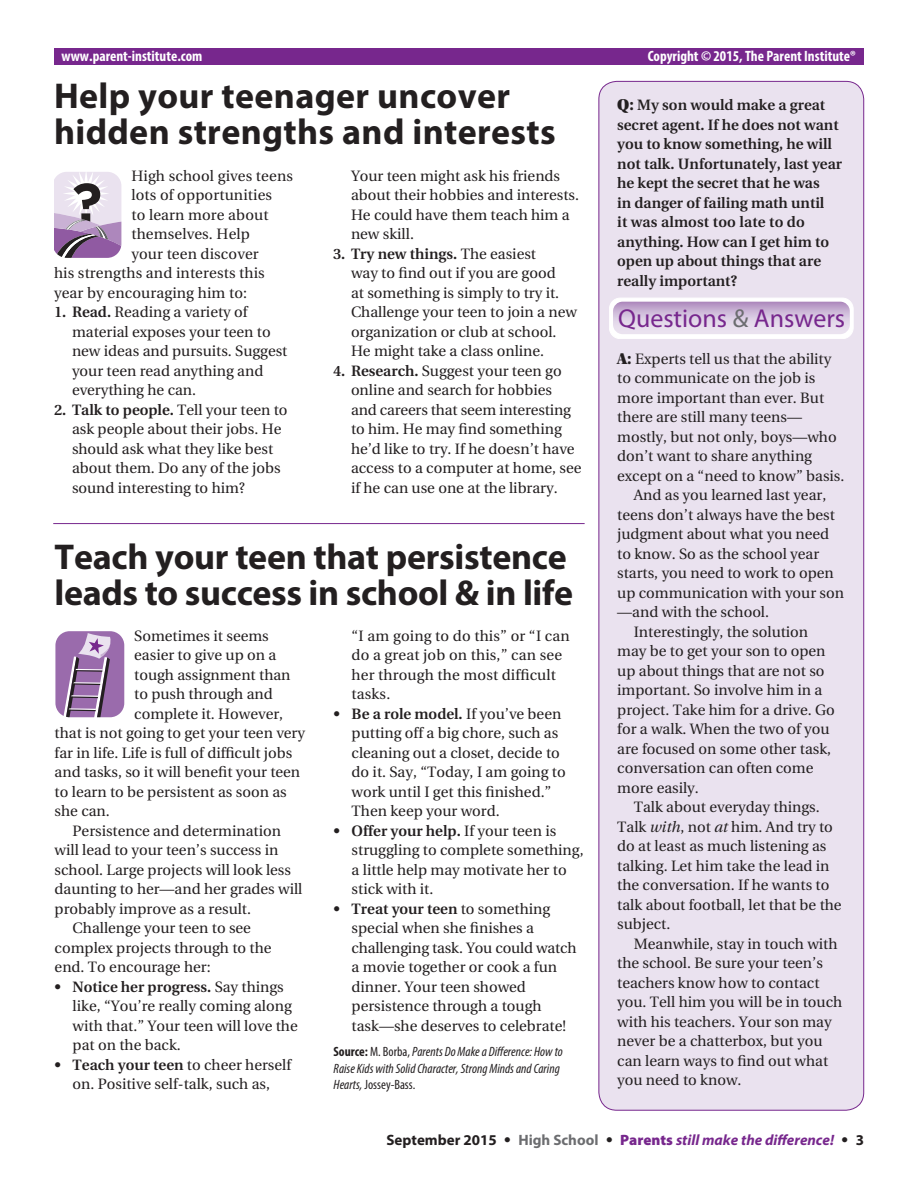
<style>
.page{position:relative;width:918px;height:1188px;background:#fff}
.page>*{position:absolute;margin:0;border:0;box-sizing:border-box;transform-origin:0 0}
._01_Medium_Headline{font:700 36px/36px "Myriad Pro";letter-spacing:-.01em;color:#231f20}
._01_Medium_Headline-2{font:700 36px/36px "Myriad Pro";letter-spacing:.01em;color:#231f20}
.t1{font:25.95px "Block Berthold BQ";color:#77278d}
._03_Body_text{font:15px/19.5px "Utopia";color:#231f20}
._04_Bullet_text{font:15px/19.5px "Utopia";color:#231f20}
._03_Body_text-2{font:600 15px/19.5px "Utopia";color:#231f20}
.t2{font:700 condensed 15px "Myriad Pro";color:#fff}
.t3{font:italic 700 15px "Myriad Pro";color:#77278d}
._06_Source{font:italic condensed 13.5px/16.5px "Myriad Pro";color:#231f20}
.s1{font-family:"Utopia Std Black Headline";font-weight:400;font-size:16.5px}
.s2{font-weight:600}
.s3{color:#6c6d70}
.s4{font-family:"Utopia Std Black Headline";font-size:16.5px}
.s5{font-style:italic}
.s6{font-weight:700;font-style:normal}
.s7{font-style:normal}
.s8{font-style:normal;color:#231f20}
.s9{font-family:"Utopia";font-weight:600;font-style:normal;color:#231f20}
.s10{font-style:normal;color:#6c6d70}
.s11{font-weight:900;font-style:normal}
</style>
<div class="page">
<div style="left:599px;top:81px;width:265px;height:1029px;background:#eae2ef;border-radius:18px"></div>
<div style="left:54px;top:49px;width:810px;height:16px;background:#77278d"></div>
<hr style="left:53px;top:523px;width:532px;height:1px;background:#77278d">
<div style="left:609px;top:298px;width:244px;height:41px;background:linear-gradient(to right,#fefdfe,#fefefe);border-radius:11px"></div>
<div style="left:609px;top:298px;width:245px;height:41px;border:1px solid #fff;border-radius:11px"></div>
<svg style="left:613px;top:302px;width:237px;height:32px"></svg>
<svg style="left:54px;top:172px;width:68px;height:86px;background:#bba9c2"></svg>
<svg style="left:55px;top:631px;width:70px;height:87px;background:#a17eaf"></svg>
<p class="t2" style="left:62px;top:46px;width:142px">www.parent-institute.com</p>
<p class="t2" style="left:648px;top:46px;width:210px">Copyright © 2015, The Parent Institute®</p>
<p class="_01_Medium_Headline-2" style="left:54px;top:77px;width:503px">Help your teenager uncover hidden strengths and interests</p>
<p class="_03_Body_text-2" style="left:617px;top:96px;width:226px"><span class="s1">Q:</span> My son would make a great secret agent. If he does not want you to know something, he will not talk. Unfortunately, last year he kept the secret that he was<br>in danger of failing math until<br>it was almost too late to do anything. How can I get him to open up about things that are really important?</p>
<p class="_03_Body_text" style="left:131px;top:166px;width:163px">High school gives teens</p>
<p class="_03_Body_text" style="left:131px;top:186px;width:142px">lots of opportunities</p>
<p class="_03_Body_text" style="left:131px;top:205px;width:139px">to learn more about</p>
<p class="_03_Body_text" style="left:131px;top:225px;width:120px">themselves. Help</p>
<p class="_03_Body_text" style="left:131px;top:244px;width:129px">your teen discover</p>
<p class="_03_Body_text" style="left:54px;top:264px;width:212px">his strengths and interests this</p>
<p class="_03_Body_text" style="left:54px;top:283px;width:195px">year by encouraging him to:</p>
<p class="_04_Bullet_text" style="left:72px;top:303px;width:217px;text-indent:-18px"><span class="s2">1. Read.</span> Reading a variety of material exposes your teen to new ideas and pursuits. Suggest your teen read anything and everything he can.</p>
<p class="_04_Bullet_text" style="left:72px;top:400px;width:217px;text-indent:-18px"><span class="s2">2. Talk to people.</span> Tell your teen to ask people about their jobs. He should ask what they like best about them. Do any of the jobs sound interesting to him?</p>
<p class="_04_Bullet_text" style="left:351px;top:166px;width:230px">Your teen might ask his friends about their hobbies and interests.<br>He could have them teach him a new skill.</p>
<p class="_04_Bullet_text" style="left:351px;top:244px;width:228px;text-indent:-18px"><span class="s2">3. Try new things.</span> The easiest<br>way to find out if you are good<br>at something is simply to try it.<br>Challenge your teen to join a new organization or club at school.<br>He might take a class online.</p>
<p class="_04_Bullet_text" style="left:351px;top:361px;width:232px;text-indent:-18px"><span class="s2">4. Research.</span> Suggest your teen go online and search for hobbies and careers that seem interesting to him. He may find something he’d like to try. If he doesn’t have access to a computer at home, see if he can use one at the library.</p>
<p class="t1" style="left:618px;top:303px;width:228px">Questions <span class="s3">&amp;</span> Answers</p>
<p class="_03_Body_text" style="left:617px;top:349px;width:229px"><span class="s4">A:</span> Experts tell us that the ability to communicate on the job is more important than ever. But there are still many teens— mostly, but not only, boys—who don’t want to share anything except on a “need to know” basis.</p>
<p class="_03_Body_text" style="left:617px;top:486px;width:228px;text-indent:16px">And as you learned last year, teens don’t always have the best judgment about what you need to know. So as the school year starts, you need to work to open up communication with your son —and with the school.</p>
<p class="_03_Body_text" style="left:617px;top:622px;width:219px;text-indent:16px">Interestingly, the solution may be to get your son to open up about things that are not so important. So involve him in a project. Take him for a drive. Go for a walk. When the two of you are focused on some other task, conversation can often come more easily.</p>
<p class="_03_Body_text" style="left:617px;top:798px;width:226px;text-indent:16px">Talk about everyday things.<br>Talk <span class="s5">with</span>, not <span class="s5">at</span> him. And try to do at least as much listening as talking. Let him take the lead in the conversation. If he wants to talk about football, let that be the subject.</p>
<p class="_03_Body_text" style="left:617px;top:934px;width:227px;text-indent:16px">Meanwhile, stay in touch with the school. Be sure your teen’s teachers know how to contact you. Tell him you will be in touch with his teachers. Your son may never be a chatterbox, but you can learn ways to find out what you need to know.</p>
<p class="_01_Medium_Headline" style="left:55px;top:538px;width:520px">Teach your teen that persistence leads to success in school &amp; in life</p>
<p class="_04_Bullet_text" style="left:352px;top:626px;width:220px">“I am going to do this” or “I can do a great job on this,” can see her through the most difficult tasks.</p>
<p class="_04_Bullet_text" style="left:352px;top:704px;width:216px;text-indent:-18px"><span class="s2">• Be a role model.</span> If you’ve been putting off a big chore, such as cleaning out a closet, decide to do it. Say, “Today, I am going to work until I get this finished.”<br>Then keep your word.</p>
<p class="_04_Bullet_text" style="left:352px;top:821px;width:234px;text-indent:-18px"><span class="s2">• Offer your help.</span> If your teen is struggling to complete something, a little help may motivate her to stick with it.</p>
<p class="_04_Bullet_text" style="left:352px;top:899px;width:227px;text-indent:-18px"><span class="s2">• Treat your teen</span> to something special when she finishes a challenging task. You could watch a movie together or cook a fun dinner. Your teen showed persistence through a tough task—she deserves to celebrate!</p>
<p class="_06_Source" style="left:334px;top:1044px;width:231px"><span class="s6">Source:</span> <span class="s7">M. Borba,</span> Parents Do Make a Difference: How to<br>Raise Kids with Solid Character, Strong Minds and Caring<br>Hearts, <span class="s7">Jossey-Bass.</span></p>
<p class="_03_Body_text" style="left:134px;top:626px;width:136px">Sometimes it seems</p>
<p class="_03_Body_text" style="left:134px;top:646px;width:144px">easier to give up on a</p>
<p class="_03_Body_text" style="left:134px;top:665px;width:158px">tough assignment than</p>
<p class="_03_Body_text" style="left:134px;top:685px;width:140px">to push through and</p>
<p class="_03_Body_text" style="left:134px;top:704px;width:151px">complete it. However,</p>
<p class="_03_Body_text" style="left:55px;top:724px;width:252px">that is not going to get your teen very</p>
<p class="_03_Body_text" style="left:55px;top:743px;width:239px">far in life. Life is full of difficult jobs</p>
<p class="_03_Body_text" style="left:55px;top:763px;width:247px">and tasks, so it will benefit your teen</p>
<p class="_03_Body_text" style="left:55px;top:782px;width:234px">to learn to be persistent as soon as</p>
<p class="_03_Body_text" style="left:55px;top:802px;width:57px">she can.</p>
<p class="_03_Body_text" style="left:55px;top:821px;width:249px;text-indent:18px">Persistence and determination will lead to your teen’s success in school. Large projects will look less daunting to her—and her grades will probably improve as a result.</p>
<p class="_03_Body_text" style="left:55px;top:919px;width:218px;text-indent:18px">Challenge your teen to see complex projects through to the end. To encourage her:</p>
<p class="_04_Bullet_text" style="left:73px;top:977px;width:227px;text-indent:-18px"><span class="s2">• Notice her progress.</span> Say things like, “You’re really coming along with that.” Your teen will love the pat on the back.</p>
<p class="_04_Bullet_text" style="left:55px;top:1055px;width:238px;text-align:center"><span class="s2">• Teach your teen</span> to cheer herself on. Positive self-talk, such as,</p>
<p class="t3" style="left:387px;top:1131px;width:479px"><span class="s8">September 2015</span> <span class="s9">•</span> <span class="s10">High School</span> <span class="s9">•</span> <span class="s11">Parents</span> still make the difference! <span class="s9">•</span> <span class="s8">3</span></p>
</div>
